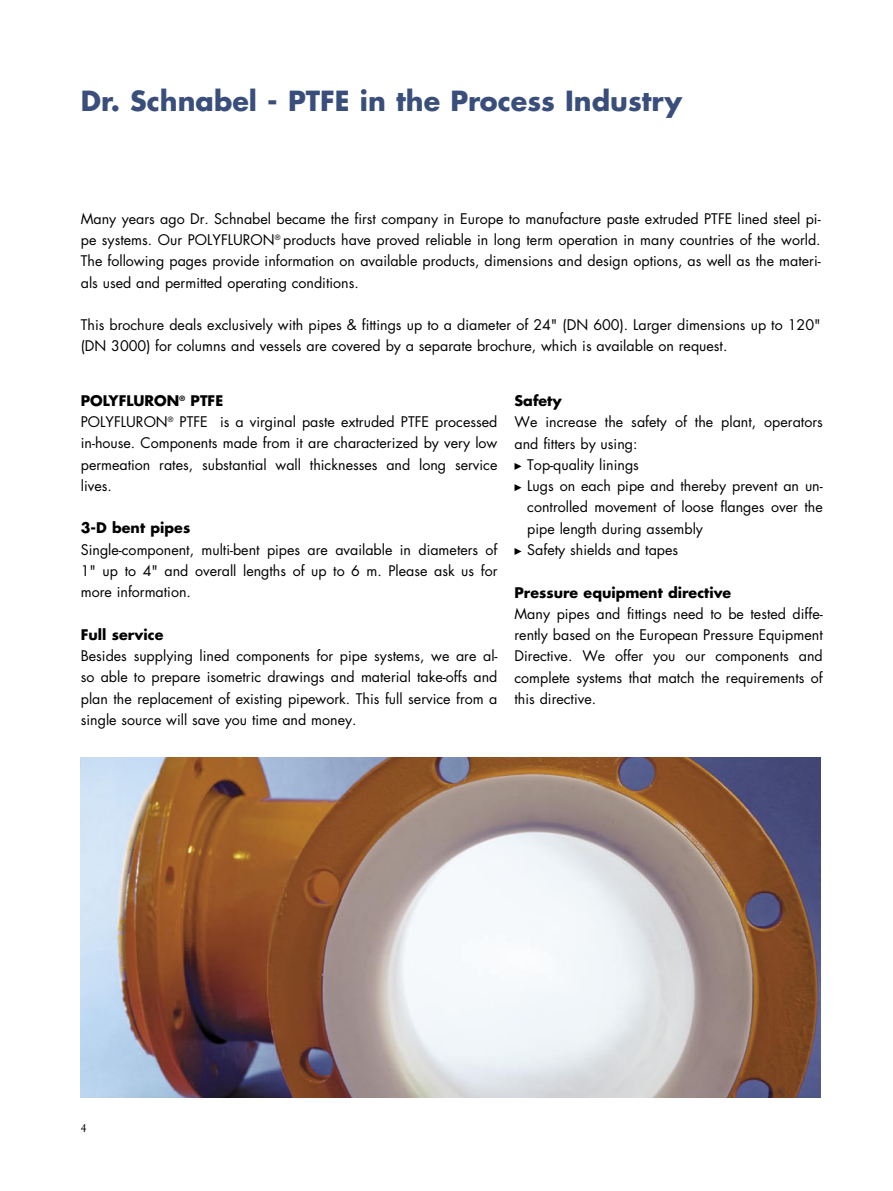
<style>
.page{position:relative;width:893px;height:1191px;background:#fff}
.page>*{position:absolute;margin:0;border:0;box-sizing:border-box;transform-origin:0 0}
.t1{font:700 27px "Futura LT";color:#3a4e7c}
.t2{font:14.25px/21.3px "Futura LT";color:#000;text-align:justify}
.t3{font:700 14.25px "Futura LT";color:#000}
.t4{font:12px "Stempel Garamond LT";color:#000}
</style>
<div class="page">
<svg style="left:514px;top:463px;width:8px;height:7px"></svg>
<svg style="left:514px;top:484px;width:8px;height:7px"></svg>
<svg style="left:514px;top:548px;width:8px;height:7px"></svg>
<img style="left:81px;top:757px;width:740px;height:340px">
<p class="t1" style="left:81px;top:83px;width:603px">Dr. Schnabel - PTFE in the Process Industry</p>
<p class="t2" style="left:81px;top:208px;width:741px">Many years ago Dr. Schnabel became the first company in Europe to manufacture paste extruded PTFE lined steel pi&shy;pe systems. Our POLYFLURON<sup>®</sup> products have proved reliable in long term operation in many countries of the world.<br>The following pages provide information on available products, dimensions and design options, as well as the materi&shy;als used and permitted operating conditions.</p>
<p class="t2" style="left:81px;top:314px;width:741px">This brochure deals exclusively with pipes &amp; fittings up to a diameter of 24" (DN 600). Larger dimensions up to 120" (DN 3000) for columns and vessels are covered by a separate brochure, which is available on request.</p>
<p class="t3" style="left:81px;top:391px;width:144px">POLYFLURON<sup>®</sup> PTFE</p>
<p class="t2" style="left:81px;top:411px;width:418px">POLYFLURON<sup>®</sup> PTFE is a virginal paste extruded PTFE processed in-house. Components made from it are characterized by very low permeation rates, substantial wall thicknesses and long service lives.</p>
<p class="t3" style="left:81px;top:518px;width:111px">3-D bent pipes</p>
<p class="t2" style="left:81px;top:539px;width:418px">Single-component, multi-bent pipes are available in diameters of 1" up to 4" and overall lengths of up to 6 m. Please ask us for more information.</p>
<p class="t3" style="left:81px;top:625px;width:84px">Full service</p>
<p class="t2" style="left:81px;top:645px;width:418px">Besides supplying lined components for pipe systems, we are al&shy;so able to prepare isometric drawings and material take-offs and plan the replacement of existing pipework. This full service from a single source will save you time and money.</p>
<p class="t3" style="left:514px;top:391px;width:49px">Safety</p>
<p class="t2" style="left:514px;top:411px;width:310px">We increase the safety of the plant, operators and fitters by using:</p>
<p class="t2" style="left:527px;top:454px;width:113px">Top-quality linings</p>
<p class="t2" style="left:527px;top:475px;width:297px">Lugs on each pipe and thereby prevent an un&shy;controlled movement of loose flanges over the pipe length during assembly</p>
<p class="t2" style="left:527px;top:539px;width:152px">Safety shields and tapes</p>
<p class="t3" style="left:514px;top:582px;width:218px">Pressure equipment directive</p>
<p class="t2" style="left:514px;top:603px;width:310px">Many pipes and fittings need to be tested diffe&shy;rently based on the European Pressure Equipment Directive. We offer you our components and complete systems that match the requirements of this directive.</p>
<p class="t4" style="left:81px;top:1121px;width:7px">4</p>
</div>
